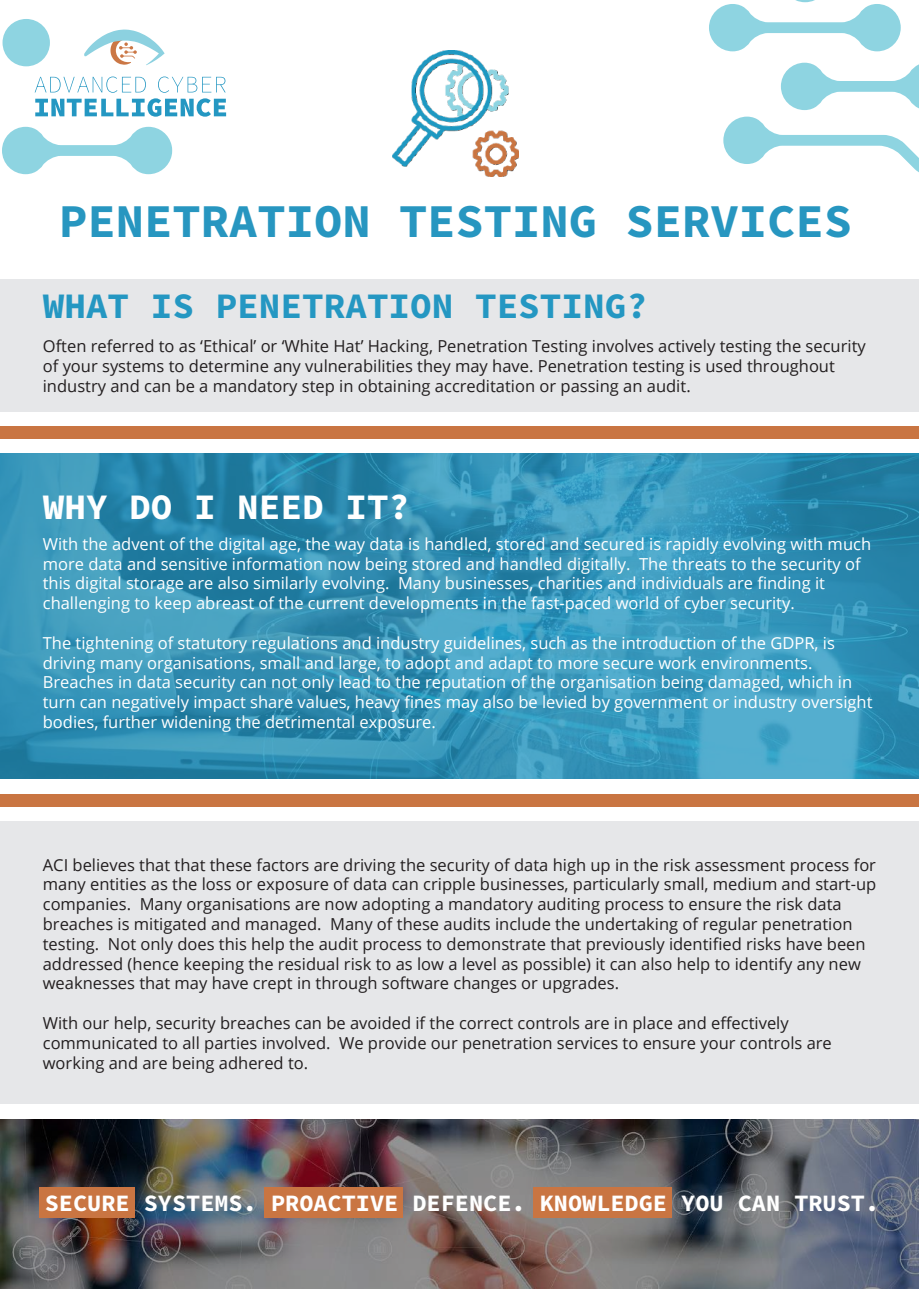
<style>
.page{position:relative;width:919px;height:1289px;background:#fff}
.page>*{position:absolute;margin:0;border:0;box-sizing:border-box;transform-origin:0 0}
.t1{font:47.25px "Source Code Variable";color:#2796c0}
.t2{font:36px "Source Code Variable";color:#2497c2}
.t3{font:36px "Source Code Variable";color:#fff}
.t4{font:23.55px "Source Code Variable";color:#fff}
.t5{font:16.5px/19.8px "Open Sans";color:#231f20}
.t6{font:16.5px/19.8px "Open Sans";color:#fff}
</style>
<div class="page">
<svg style="left:0;top:453px;width:918px;height:326px;background:#3592b6"></svg>
<svg style="left:709px;top:0;width:191px;height:51px"></svg>
<svg style="left:780px;top:63px;width:138px;height:47px"></svg>
<svg style="left:723px;top:117px;width:195px;height:55px"></svg>
<div style="left:3px;top:19px;width:47px;height:47px;background:#8ed4e1;border-radius:50%"></div>
<svg style="left:2px;top:127px;width:170px;height:47px"></svg>
<div style="left:0;top:279px;width:918px;height:133px;background:#e6e7e9"></div>
<svg style="left:35px;top:76px;width:191px;height:41px"></svg>
<svg style="left:84px;top:29px;width:81px;height:36px"></svg>
<img style="left:393px;top:51px;width:125px;height:126px">
<div style="left:0;top:821px;width:918px;height:282px;background:#e6e7e9"></div>
<div style="left:0;top:426px;width:918px;height:12px;background:#c97542"></div>
<div style="left:0;top:794px;width:918px;height:12px;background:#c97542"></div>
<img style="left:0;top:1119px;width:918px;height:169px">
<div style="left:39px;top:1187px;width:95px;height:31px;background:#c97542"></div>
<div style="left:264px;top:1187px;width:139px;height:31px;background:#c97542"></div>
<div style="left:533px;top:1187px;width:139px;height:31px;background:#c97542"></div>
<h1 class="t1" style="left:59px;top:187px;width:794px">PENETRATION TESTING SERVICES</h1>
<h2 class="t2" style="left:43px;top:280px;width:606px">WHAT IS PENETRATION TESTING?</h2>
<p class="t5" style="left:43px;top:336px;width:824px">Often referred to as ‘Ethical’ or ‘White Hat’ Hacking, Penetration Testing involves actively testing the security of your systems to determine any vulnerabilities they may have. Penetration testing is used throughout industry and can be a mandatory step in obtaining accreditation or passing an audit.</p>
<h2 class="t3" style="left:43px;top:480px;width:369px">WHY DO I NEED IT?</h2>
<p class="t6" style="left:43px;top:533px;width:829px">With the advent of the digital age, the way data is handled, stored and secured is rapidly evolving with much more data and sensitive information now being stored and handled digitally. The threats to the security of this digital storage are also similarly evolving. Many businesses, charities and individuals are finding it challenging to keep abreast of the current developments in the fast-paced world of cyber security.</p>
<p class="t6" style="left:43px;top:632px;width:831px">The tightening of statutory regulations and industry guidelines, such as the introduction of the GDPR, is driving many organisations, small and large, to adopt and adapt to more secure work environments.<br>Breaches in data security can not only lead to the reputation of the organisation being damaged, which in turn can negatively impact share values, heavy fines may also be levied by government or industry oversight bodies, further widening the detrimental exposure.</p>
<p class="t5" style="left:43px;top:854px;width:835px">ACI believes that that these factors are driving the security of data high up in the risk assessment process for many entities as the loss or exposure of data can cripple businesses, particularly small, medium and start-up companies. Many organisations are now adopting a mandatory auditing process to ensure the risk data breaches is mitigated and managed. Many of these audits include the undertaking of regular penetration testing. Not only does this help the audit process to demonstrate that previously identified risks have been addressed (hence keeping the residual risk to as low a level as possible) it can also help to identify any new weaknesses that may have crept in through software changes or upgrades.</p>
<p class="t5" style="left:43px;top:1012px;width:790px">With our help, security breaches can be avoided if the correct controls are in place and effectively communicated to all parties involved. We provide our penetration services to ensure your controls are working and are being adhered to.</p>
<h3 class="t4" style="left:45px;top:1185px;width:835px">SECURE SYSTEMS. PROACTIVE DEFENCE. KNOWLEDGE YOU CAN TRUST.</h3>
</div>
